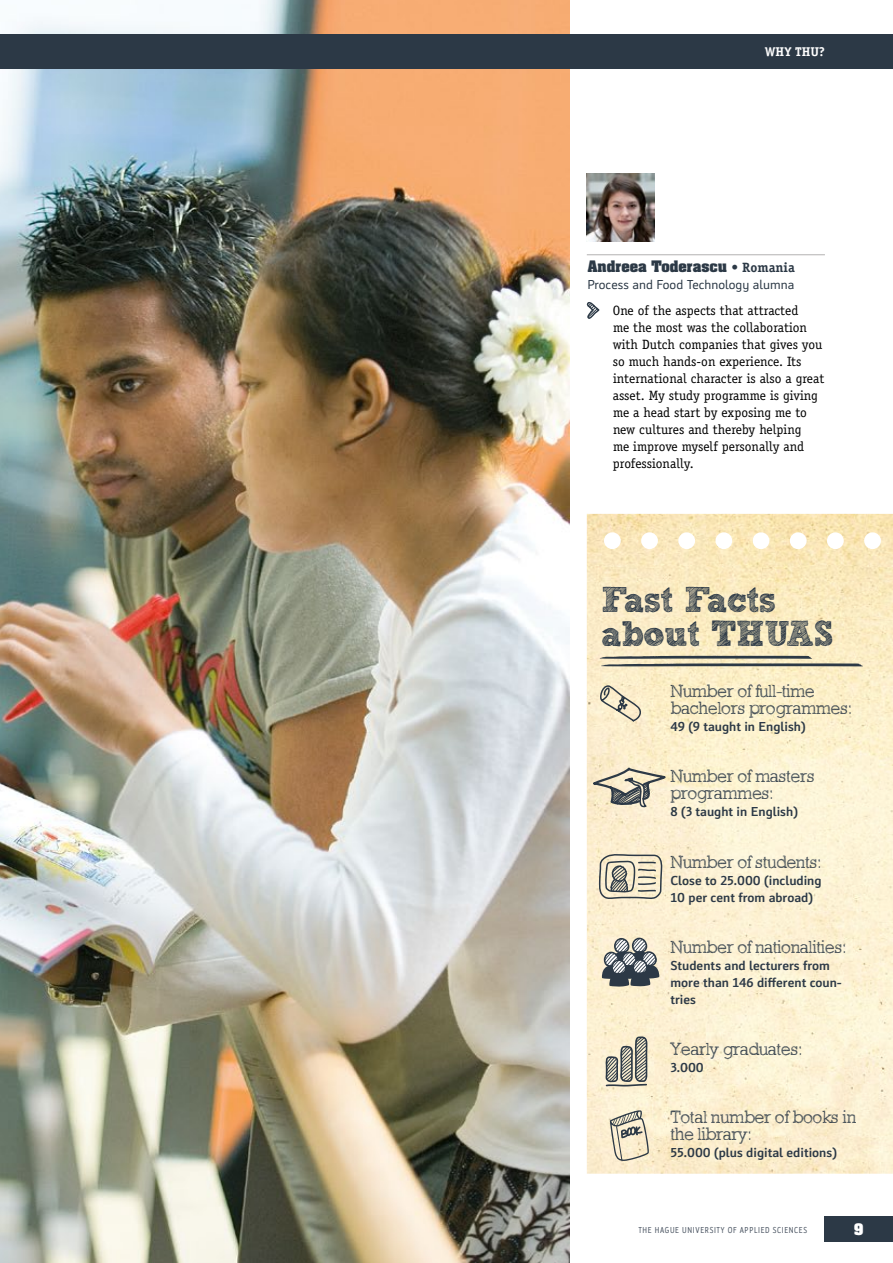
<style>
.page{position:relative;width:893px;height:1263px;background:#fff}
.page>*{position:absolute;margin:0;border:0;box-sizing:border-box;transform-origin:0 0}
.t1{font:700 36px/34px "Sketch Block";letter-spacing:-.025em;color:#2c3946}
.t2{font:300 18px/17px "Sketch Block";letter-spacing:-.025em;color:#2c3946}
.t3{font:13.5px/17px "Officina Serif Std";color:#000}
.t4{font:500 13.5px/17px "Insider";color:#2c3946}
.t5{font:13.5px "Insider";color:#2c3946}
.t6{font:700 13.5px "Aachen Std";color:#2c3946}
.t7{font:700 13.5px "Aachen Std";color:#fff}
.t8{font:700 12.75px "Officina Serif Std";color:#fff}
.t9{font:9px "Insider C Regular";letter-spacing:.075em;color:#4e5865}
.s1{font-family:"Officina Serif Std"}
</style>
<div class="page">
<img style="left:0;top:0;width:570px;height:1263px">
<div style="left:0;top:34px;width:893px;height:34px;background:#2c3946"></div>
<div style="left:825px;top:1216px;width:68px;height:26px;background:#2c3946"></div>
<hr style="left:587px;top:254px;width:238px;height:1px;background:#b3b2b2">
<img style="left:587px;top:174px;width:68px;height:68px">
<svg style="left:586px;top:302px;width:14px;height:17px"></svg>
<img style="left:587px;top:514px;width:306px;height:660px">
<svg style="left:598px;top:656px;width:266px;height:10px;background:#a3a08f"></svg>
<svg style="left:591px;top:765px;width:76px;height:44px;background:#c9c2ad"></svg>
<svg style="left:599px;top:685px;width:46px;height:38px;background:#dbd2b7"></svg>
<svg style="left:597px;top:852px;width:66px;height:322px;background:#d9d1ba"></svg>
<p class="t8" style="left:765px;top:43px;width:62px">WHY THU?</p>
<p class="t6" style="left:588px;top:257px;width:208px">Andreea Toderascu <span class="s1">• Romania</span></p>
<p class="t5" style="left:587px;top:277px;width:208px">Process and Food Technology alumna</p>
<p class="t3" style="left:613px;top:302px;width:213px">One of the aspects that attracted<br>me the most was the collaboration with Dutch companies that gives you so much hands-on experience. Its international character is also a great asset. My study programme is giving me a head start by exposing me to new cultures and thereby helping<br>me improve myself personally and professionally.</p>
<h1 class="t1" style="left:601px;top:583px;width:234px">Fast Facts about THUAS</h1>
<h2 class="t2" style="left:670px;top:683px;width:183px">Number of full-time bachelors programmes:</h2>
<p class="t4" style="left:670px;top:718px;width:137px">49 (9 taught in English)</p>
<h2 class="t2" style="left:670px;top:768px;width:146px">Number of masters programmes:</h2>
<p class="t4" style="left:670px;top:803px;width:129px">8 (3 taught in English)</p>
<h2 class="t2" style="left:670px;top:853px;width:153px">Number of students:</h2>
<p class="t4" style="left:670px;top:871px;width:153px">Close to 25.000 (including<br>10 per cent from abroad)</p>
<h2 class="t2" style="left:670px;top:938px;width:178px">Number of nationalities:</h2>
<p class="t4" style="left:670px;top:956px;width:173px">Students and lecturers from more than 146 different coun&shy;tries</p>
<h2 class="t2" style="left:670px;top:1040px;width:134px">Yearly graduates:</h2>
<p class="t4" style="left:670px;top:1058px;width:35px">3.000</p>
<h2 class="t2" style="left:670px;top:1108px;width:187px">Total number of books in the library:</h2>
<p class="t4" style="left:670px;top:1143px;width:168px">55.000 (plus digital editions)</p>
<p class="t9" style="left:638px;top:1224px;width:170px">THE HAGUE UNIVERSITY OF APPLIED SCIENCES</p>
<p class="t7" style="left:854px;top:1219px;width:11px">9</p>
</div>
